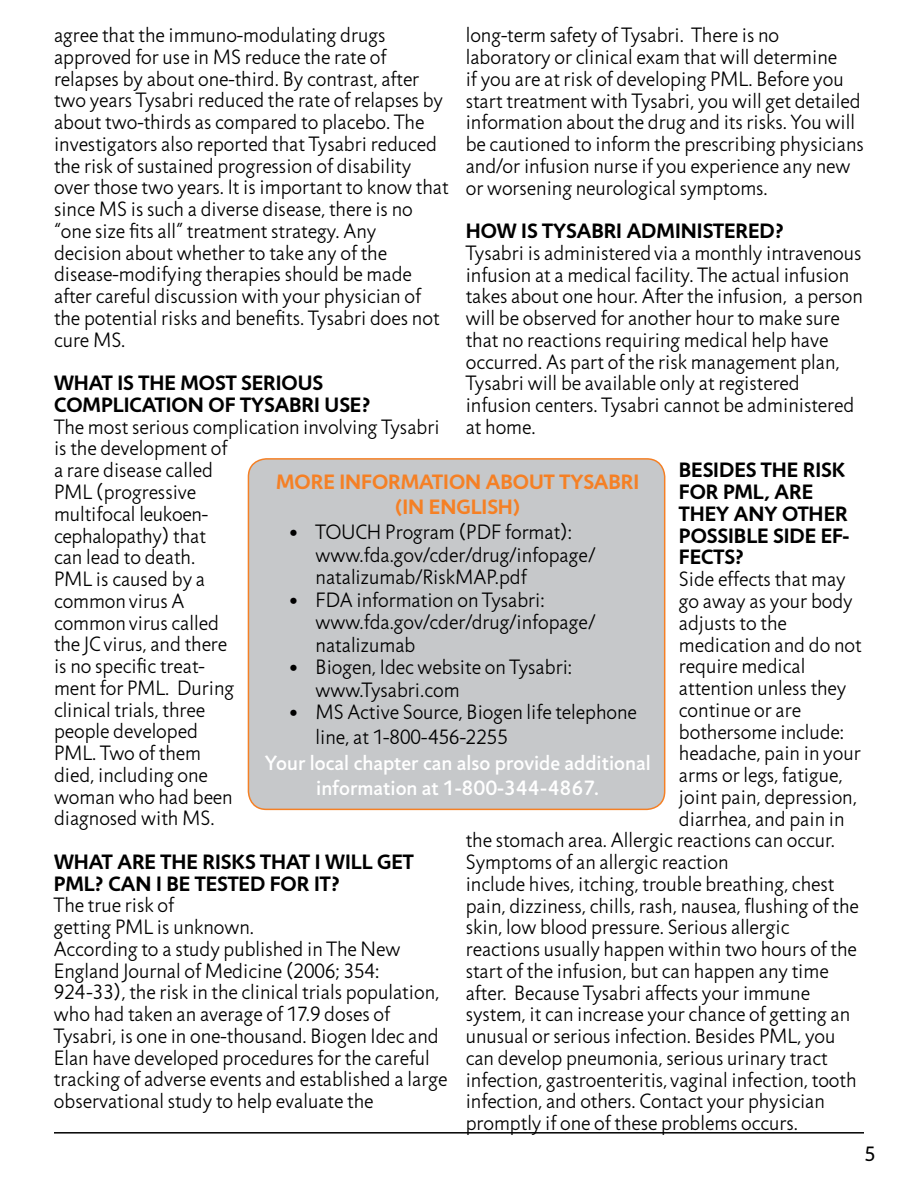
<style>
.page{position:relative;width:918px;height:1188px;background:#fff}
.page>*{position:absolute;margin:0;border:0;box-sizing:border-box;transform-origin:0 0}
.t1{font:300 21px/21.8px "Jigsaw";color:#000}
.t2{font:700 21px/21.8px "Jigsaw";color:#000}
.t3{font:500 21px/25.2px "Jigsaw";color:#fff;text-align:center}
.t4{font:700 21px/25.2px "Jigsaw";color:#f58025;text-align:center}
.t5{font:21px "Jigsaw";color:#000}
.s1{font-weight:500}
</style>
<div class="page">
<hr style="left:54px;top:1132px;width:810px;height:2px;background:#000">
<div style="left:248px;top:459px;width:417px;height:350px;background:#c6c8ca;border-radius:18px"></div>
<div style="left:248px;top:458px;width:417px;height:352px;border:2px solid #f58025;border-radius:18px"></div>
<p class="t1" style="left:54px;top:24px;width:396px">agree that the immuno-modulating drugs approved for use in MS reduce the rate of relapses by about one-third. By contrast, after two years Tysabri reduced the rate of relapses by about two-thirds as compared to placebo. The investigators also reported that Tysabri reduced the risk of sustained progression of disability over those two years. It is important to know that since MS is such a diverse disease, there is no “one size fits all” treatment strategy. Any decision about whether to take any of the disease-modifying therapies should be made after careful discussion with your physician of the potential risks and benefits. Tysabri does not cure MS.</p>
<p class="t2" style="left:54px;top:372px;width:318px">WHAT IS THE MOST SERIOUS<br>COMPLICATION OF TYSABRI USE?</p>
<p class="t1" style="left:54px;top:416px;width:387px">The most serious complication involving Tysabri is the development of<br>a rare disease called<br>PML (progressive<br>multifocal leukoen-<br>cephalopathy) that<br>can lead to death.<br>PML is caused by a<br>common virus A<br>common virus called<br>the JCvirus, and there<br>is no specific treat-<br>ment for PML. During<br>clinical trials, three<br>people developed<br>PML. Two of them<br>died, including one<br>woman who had been<br>diagnosed with MS.</p>
<p class="t2" style="left:54px;top:850px;width:180px">WHAT ARE THE RISKS</p>
<p class="t1" style="left:466px;top:25px;width:400px">long-term safety of Tysabri. There is no laboratory or clinical exam that will determine<br>if you are at risk of developing PML. Before you start treatment with Tysabri, you will get detailed information about the drug and its risks. You will be cautioned to inform the prescribing physicians and/or infusion nurse if you experience any new or worsening neurological symptoms.</p>
<p class="t2" style="left:466px;top:220px;width:178px">HOW IS TYSABRI ADM</p>
<p class="t2" style="left:675px;top:220px;width:110px">INISTERED?</p>
<p class="t1" style="left:466px;top:242px;width:399px">Tysabri is administered via a monthly intravenous infusion at a medical facility. The actual infusion takes about one hour. After the infusion, a person will be observed for another hour to make sure that no reactions requiring medical help have occurred. As part of the risk management plan, Tysabri will be available only at registered infusion centers. Tysabri cannot be administered at home.</p>
<p class="t2" style="left:679px;top:459px;width:172px">BESIDES THE RISK<br>FOR PML, ARE<br>THEY ANY OTHER<br>POSSIBLE SIDE EF-<br>FECTS?</p>
<p class="t1" style="left:679px;top:568px;width:168px">Side effects that may</p>
<p class="t1" style="left:679px;top:590px;width:175px">go away as your body</p>
<p class="t1" style="left:679px;top:612px;width:109px">adjusts to the</p>
<p class="t1" style="left:679px;top:634px;width:184px">medication and do not</p>
<p class="t1" style="left:679px;top:656px;width:128px">require medical</p>
<p class="t1" style="left:679px;top:677px;width:169px">attention unless they</p>
<p class="t1" style="left:679px;top:699px;width:124px">continue or are</p>
<p class="t1" style="left:679px;top:721px;width:167px">bothersome include:</p>
<p class="t1" style="left:679px;top:743px;width:183px">headache, pain in your</p>
<p class="t1" style="left:679px;top:764px;width:165px">arms or legs, fatigue,</p>
<p class="t1" style="left:679px;top:786px;width:179px">joint pain, depression,</p>
<p class="t1" style="left:679px;top:808px;width:167px">diarrhea, and pain in</p>
<p class="t1" style="left:466px;top:830px;width:371px">the stomach area. Allergic reactions can occur.</p>
<p class="t1" style="left:466px;top:851px;width:264px">Symptoms of an allergic reaction</p>
<p class="t1" style="left:466px;top:873px;width:370px">include hives, itching, trouble breathing, chest</p>
<p class="t1" style="left:466px;top:895px;width:395px">pain, dizziness, chills, rash, nausea, flushing of the</p>
<p class="t1" style="left:466px;top:917px;width:325px">skin, low blood pressure. Serious allergic</p>
<p class="t1" style="left:466px;top:938px;width:393px">reactions usually happen within two hours of the</p>
<p class="t1" style="left:466px;top:960px;width:364px">start of the infusion, but can happen any time</p>
<p class="t1" style="left:466px;top:982px;width:346px">after. Because Tysabri affects your immune</p>
<p class="t1" style="left:466px;top:1004px;width:386px">system, it can increase your chance of getting an</p>
<p class="t1" style="left:466px;top:1025px;width:371px">unusual or serious infection. Besides PML, you</p>
<p class="t1" style="left:466px;top:1047px;width:363px">can develop pneumonia, serious urinary tract</p>
<p class="t1" style="left:466px;top:1069px;width:392px">infection, gastroenteritis, vaginal infection, tooth</p>
<p class="t1" style="left:466px;top:1091px;width:361px">infection, and others. Contact your physician</p>
<p class="t1" style="left:466px;top:1112px;width:334px">promptly if one of these problems occurs.</p>
<p class="t4" style="left:276px;top:469px;width:365px">MORE INFORMATION ABOUT TYSABRI (IN ENGLISH)</p>
<p class="t1" style="left:316px;top:521px;width:281px;line-height:22.5px;text-indent:-27px"><span class="s1">•</span> TOUCH Program (PDF format): www.fda.gov/cder/drug/infopage/ natalizumab/RiskMAP.pdf</p>
<p class="t1" style="left:316px;top:589px;width:281px;line-height:22.5px;text-indent:-27px">• FDA information on Tysabri: www.fda.gov/cder/drug/infopage/ natalizumab</p>
<p class="t1" style="left:316px;top:656px;width:258px;line-height:22.5px;text-indent:-27px">• Biogen, Idec website on Tysabri: www.Tysabri.com</p>
<p class="t1" style="left:316px;top:700px;width:323px;line-height:25.2px;text-indent:-27px">• MS Active Source, Biogen life telephone line, at 1-800-456-2255</p>
<p class="t3" style="left:265px;top:750px;width:387px">Your local chapter can also provide additional information at 1-800-344-4867.</p>
<p class="t2" style="left:54px;top:850px;width:361px;text-indent:206px">THAT I WILL GET<br>PML? CAN I BE TESTED FOR IT?</p>
<p class="t1" style="left:54px;top:895px;width:395px">The true risk of<br>getting PML is unknown.<br>According to a study published in The New England Journal of Medicine (2006; 354:<br>924-33), the risk in the clinical trials population, who had taken an average of 17.9 doses of Tysabri, is one in one-thousand. Biogen Idec and Elan have developed procedures for the careful tracking of adverse events and established a large observational study to help evaluate the</p>
<p class="t5" style="left:864px;top:1141px;width:13px">5</p>
</div>
